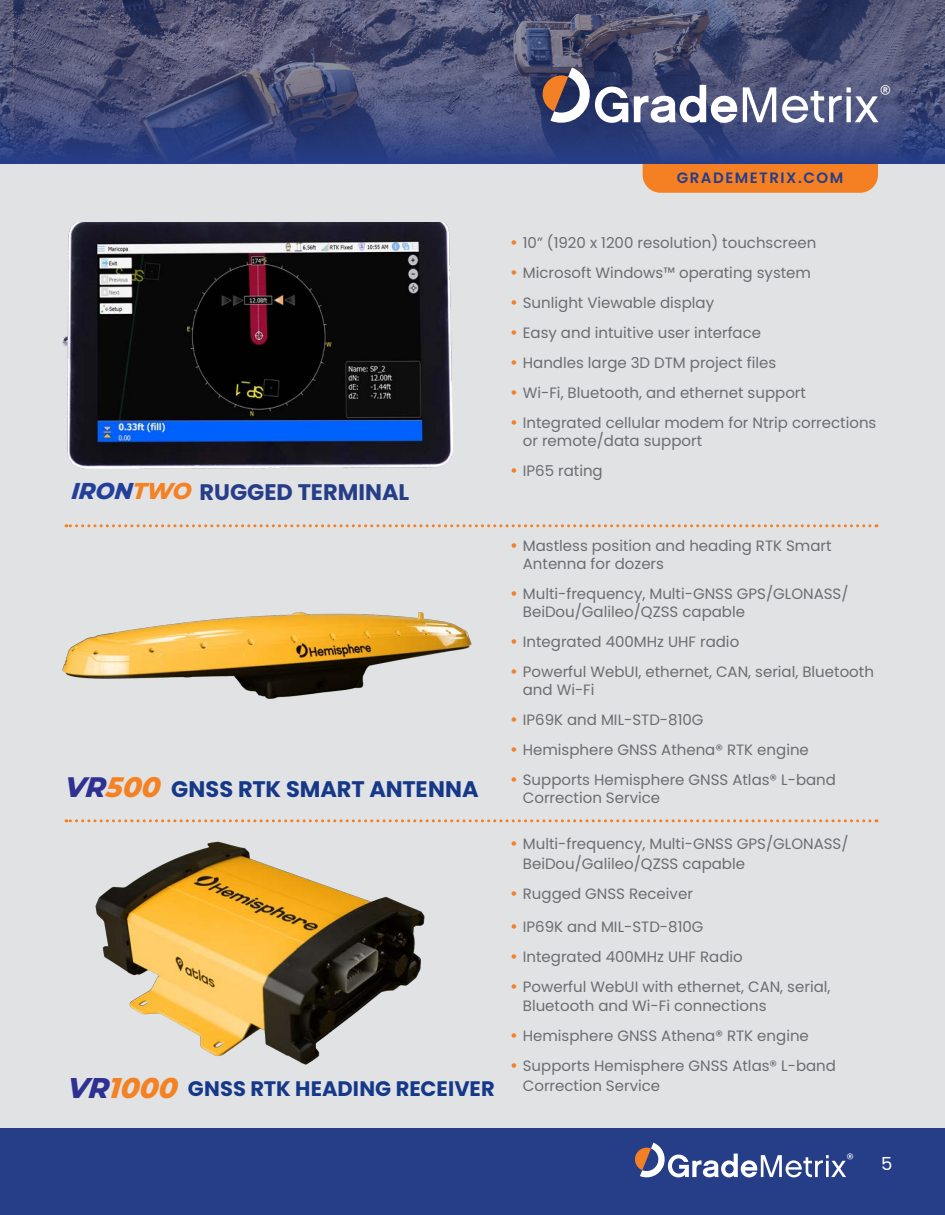
<style>
.page{position:relative;width:945px;height:1215px;background:#e1e2e4}
.page>*{position:absolute;margin:0;border:0;box-sizing:border-box;transform-origin:0 0}
.t1{font:italic 800 28.5px "Montserrat";color:#f48123}
.t2{font:italic 800 28.2px "Montserrat";color:#f48123}
.t3{font:300 23.85px "Poppins";color:#fff}
.t4{font:700 22.5px "Poppins";color:#263d88}
.t5{font:700 22.5px "Poppins";letter-spacing:-.005em;color:#153889}
.t6{font:700 21px "Poppins";color:#153889}
.t7{font:18px "Poppins";color:#fff}
.t8{font:15px/18px "Poppins";color:#6c6d70}
.t9{font:600 15px "Poppins";letter-spacing:.1em;color:#263d88}
.t10{font:300 15px "Poppins";color:#fff}
.s1{font-family:"Montserrat";font-weight:800;font-style:italic;font-size:22.95px;color:#223f99}
.s2{font-family:"Montserrat";font-weight:800;font-style:italic;font-size:22.95px;color:#f48123}
.s3{color:#2e3092}
.s4{font-family:"Century Gothic";color:#f48026}
</style>
<div class="page">
<div style="left:643px;top:148px;width:235px;height:45px;background:#f58024;border-radius:18px"></div>
<svg style="left:0;top:0;width:14px;height:164px;background:#474f79"></svg>
<div style="left:0;top:1128px;width:945px;height:87px;background:#263d88"></div>
<svg style="left:635px;top:1143px;width:211px;height:35px"></svg>
<svg style="left:14px;top:0;width:931px;height:164px;background:#454d78"></svg>
<svg style="left:540px;top:68px;width:88px;height:59px;background:#747084"></svg>
<svg style="left:634px;top:85px;width:142px;height:38px;background:#9195ae"></svg>
<svg style="left:782px;top:87px;width:96px;height:36px;background:#858aa7"></svg>
<svg style="left:487px;top:524px;width:383px;height:3px"></svg>
<svg style="left:459px;top:819px;width:411px;height:3px"></svg>
<img style="left:61px;top:223px;width:392px;height:246px">
<img style="left:64px;top:819px;width:395px;height:246px">
<img style="left:62px;top:524px;width:422px;height:175px">
<h3 class="t3" style="left:879px;top:80px;width:13px">®</h3>
<p class="t9" style="left:677px;top:169px;width:168px">GRADEMETRIX.COM</p>
<p class="t4" style="left:71px;top:479px;width:340px"><span class="s1">IRON</span><span class="s2">TWO</span> RUGGED TERMINAL</p>
<p class="t2" style="left:65px;top:767px;width:100px"><span class="s3">VR</span>500</p>
<p class="t5" style="left:171px;top:776px;width:309px">GNSS RTK SMART ANTENNA</p>
<p class="t1" style="left:67px;top:1067px;width:115px"><span class="s3">VR</span>1000</p>
<p class="t6" style="left:188px;top:1077px;width:308px">GNSS RTK HEADING RECEIVER</p>
<p class="t8" style="left:509px;top:234px;width:309px"><span class="s4">•</span> 10” (1920 x 1200 resolution) touchscreen</p>
<p class="t8" style="left:509px;top:264px;width:303px"><span class="s4">•</span> Microsoft Windows™ operating system</p>
<p class="t8" style="left:509px;top:294px;width:206px"><span class="s4">•</span> Sunlight Viewable display</p>
<p class="t8" style="left:509px;top:324px;width:253px"><span class="s4">•</span> Easy and intuitive user interface</p>
<p class="t8" style="left:509px;top:354px;width:268px"><span class="s4">•</span> Handles large 3D DTM project files</p>
<p class="t8" style="left:509px;top:384px;width:298px"><span class="s4">•</span> Wi-Fi, Bluetooth, and ethernet support</p>
<p class="t8" style="left:523px;top:414px;width:355px;text-indent:-14px"><span class="s4">•</span> Integrated cellular modem for Ntrip corrections or remote/data support</p>
<p class="t8" style="left:509px;top:462px;width:95px"><span class="s4">•</span> IP65 rating</p>
<p class="t8" style="left:523px;top:537px;width:310px;text-indent:-14px"><span class="s4">•</span> Mastless position and heading RTK Smart<br>Antenna for dozers</p>
<p class="t8" style="left:523px;top:585px;width:327px;text-indent:-14px"><span class="s4">•</span> Multi-frequency, Multi-GNSS GPS/GLONASS/<br>BeiDou/Galileo/QZSS capable</p>
<p class="t8" style="left:509px;top:633px;width:231px"><span class="s4">•</span> Integrated 400MHz UHF radio</p>
<p class="t8" style="left:523px;top:663px;width:353px;text-indent:-14px"><span class="s4">•</span> Powerful WebUI, ethernet, CAN, serial, Bluetooth and Wi-Fi</p>
<p class="t8" style="left:509px;top:711px;width:196px"><span class="s4">•</span> IP69K and MIL-STD-810G</p>
<p class="t8" style="left:509px;top:741px;width:301px"><span class="s4">•</span> Hemisphere GNSS Athena® RTK engine</p>
<p class="t8" style="left:523px;top:771px;width:315px;text-indent:-14px"><span class="s4">•</span> Supports Hemisphere GNSS Atlas® L-band<br>Correction Service</p>
<p class="t8" style="left:523px;top:834px;width:327px;line-height:19.5px;text-indent:-14px"><span class="s4">•</span> Multi-frequency, Multi-GNSS GPS/GLONASS/<br>BeiDou/Galileo/QZSS capable</p>
<p class="t8" style="left:509px;top:885px;width:185px"><span class="s4">•</span> Rugged GNSS Receiver</p>
<p class="t8" style="left:509px;top:918px;width:196px"><span class="s4">•</span> IP69K and MIL-STD-810G</p>
<p class="t8" style="left:509px;top:948px;width:235px"><span class="s4">•</span> Integrated 400MHz UHF Radio</p>
<p class="t8" style="left:523px;top:977px;width:309px;line-height:19.5px;text-indent:-14px"><span class="s4">•</span> Powerful WebUI with ethernet, CAN, serial,<br>Bluetooth and Wi-Fi connections</p>
<p class="t8" style="left:509px;top:1027px;width:301px"><span class="s4">•</span> Hemisphere GNSS Athena® RTK engine</p>
<p class="t8" style="left:523px;top:1056px;width:315px;line-height:19.5px;text-indent:-14px"><span class="s4">•</span> Supports Hemisphere GNSS Atlas® L-band<br>Correction Service</p>
<p class="t10" style="left:847px;top:1150px;width:9px">®</p>
<p class="t7" style="left:881px;top:1153px;width:13px">5</p>
</div>
